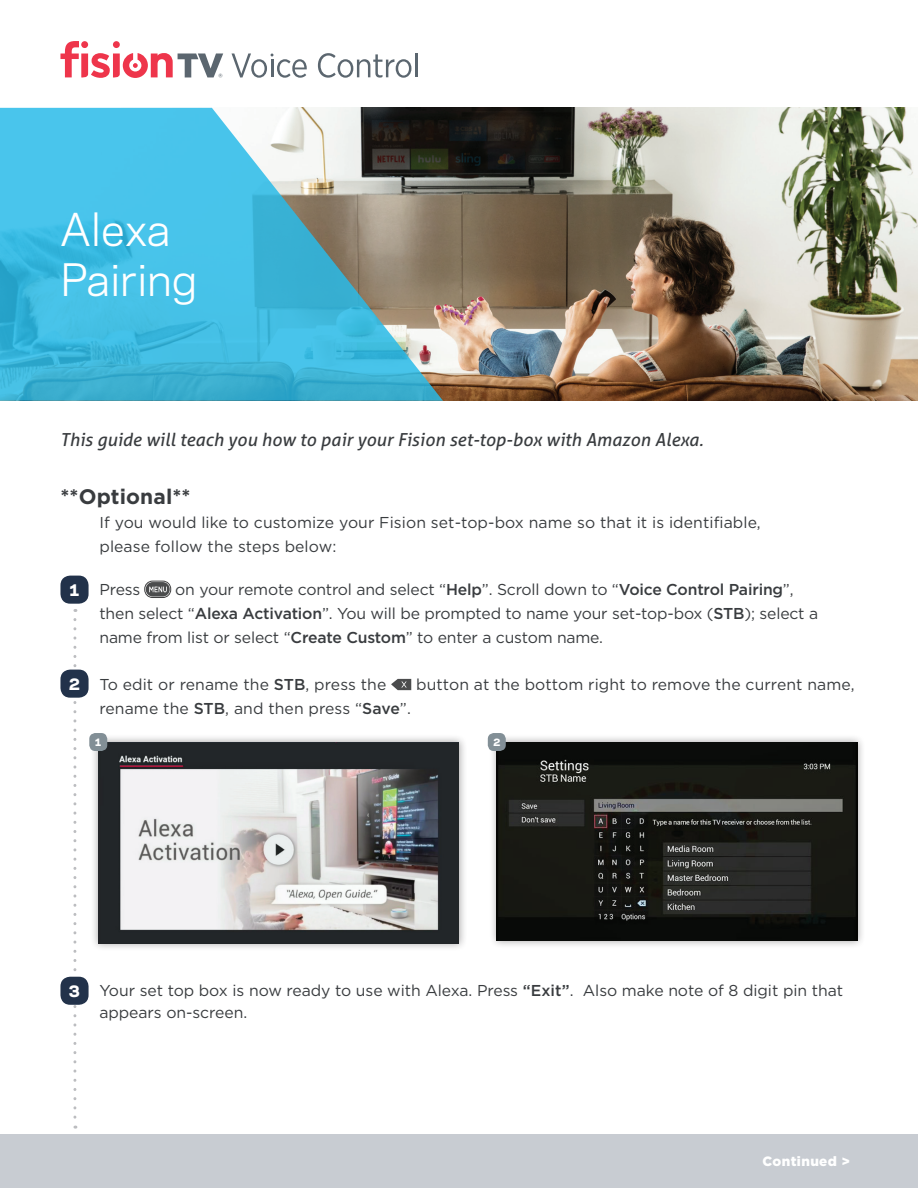
<style>
.page{position:relative;width:918px;height:1188px;background:#fff}
.page>*{position:absolute;margin:0;border:0;box-sizing:border-box;transform-origin:0 0}
.t1{font:42px/49.5px "Galaxie Polaris";color:#fff}
.t2{font:700 21px "Gotham";letter-spacing:.005em;color:#393c3f}
.t3{font:italic 18px "Aller";letter-spacing:.005em;color:#393c3f}
.t4{font:15.75px/24px "Gotham";letter-spacing:-.005em;color:#393c3f}
.t5{font:800 15px "Galaxie Polaris";color:#fff}
.t6{font:900 13.5px "Gotham";letter-spacing:.03em;color:#fff}
.t7{font:800 9.6px "Galaxie Polaris";color:#fff}
.s1{font-weight:500}
</style>
<div class="page">
<svg style="left:73px;top:620px;width:3px;height:509px"></svg>
<img style="left:443px;top:108px;width:475px;height:293px">
<svg style="left:0;top:108px;width:443px;height:293px;background:#5ab3cb"></svg>
<svg style="left:60px;top:41px;width:163px;height:37px"></svg>
<svg style="left:232px;top:53px;width:75px;height:25px"></svg>
<svg style="left:318px;top:53px;width:93px;height:25px"></svg>
<hr style="left:415px;top:53px;width:3px;height:24px;background:#5b666f">
<div style="left:90px;top:734px;width:377px;height:218px;background:#231f20;opacity:.4"></div>
<img style="left:98px;top:742px;width:361px;height:201px">
<div style="left:489px;top:734px;width:377px;height:215px;background:#231f20;opacity:.4"></div>
<img style="left:497px;top:742px;width:361px;height:199px">
<div style="left:60px;top:977px;width:29px;height:28px;background:#22324a;border-radius:10px"></div>
<div style="left:60px;top:670px;width:29px;height:28px;background:#22324a;border-radius:10px"></div>
<svg style="left:391px;top:679px;width:20px;height:11px"></svg>
<div style="left:60px;top:576px;width:29px;height:28px;background:#22324a;border-radius:10px"></div>
<svg style="left:145px;top:581px;width:26px;height:17px"></svg>
<div style="left:145px;top:581px;width:26px;height:17px;border:1px solid #3e3e3f;border-radius:8px"></div>
<svg style="left:146px;top:582px;width:24px;height:15px"></svg>
<svg style="left:149px;top:587px;width:18px;height:5px"></svg>
<div style="left:0;top:1134px;width:918px;height:54px;background:#c8ccd2"></div>
<div style="left:89px;top:733px;width:18px;height:18px;background:#828f96;border-radius:6px"></div>
<div style="left:488px;top:733px;width:18px;height:18px;background:#828f96;border-radius:6px"></div>
<h1 class="t1" style="left:60px;top:203px;width:138px">Alexa<br>Pairing</h1>
<p class="t3" style="left:60px;top:429px;width:645px">This guide will teach you how to pair your Fision set-top-box with Amazon Alexa.</p>
<h2 class="t2" style="left:60px;top:484px;width:132px">**Optional**</h2>
<p class="t4" style="left:99px;top:510px;width:663px">If you would like to customize your Fision set-top-box name so that it is identifiable, please follow the steps below:</p>
<p class="t4" style="left:99px;top:577px;width:720px;text-indent:76px">on your remote control and select “<span class="s1">Help</span>”. Scroll down to “<span class="s1">Voice Control Pairing</span>”, then select “<span class="s1">Alexa Activation</span>”. You will be prompted to name your set-top-box (<span class="s1">STB</span>); select a name from list or select “<span class="s1">Create Custom</span>” to enter a custom name.</p>
<p class="t5" style="left:69px;top:577px;width:12px">1</p>
<p class="t4" style="left:99px;top:577px;width:42px">Press</p>
<p class="t5" style="left:69px;top:671px;width:12px">2</p>
<p class="t4" style="left:99px;top:672px;width:288px">To edit or rename the <span class="s1">STB</span>, press the</p>
<p class="t4" style="left:416px;top:672px;width:440px">button at the bottom right to remove the current name,</p>
<p class="t4" style="left:99px;top:696px;width:313px">rename the <span class="s1">STB</span>, and then press “<span class="s1">Save</span>”.</p>
<p class="t7" style="left:95px;top:734px;width:8px">1</p>
<p class="t7" style="left:493px;top:734px;width:8px">2</p>
<p class="t5" style="left:69px;top:978px;width:12px">3</p>
<p class="t4" style="left:99px;top:979px;width:745px;line-height:22.5px">Your set top box is now ready to use with Alexa. Press <span class="s1">“Exit”</span>. Also make note of 8 digit pin that appears on-screen.</p>
<p class="t6" style="left:762px;top:1153px;width:89px">Continued &gt;</p>
</div>
